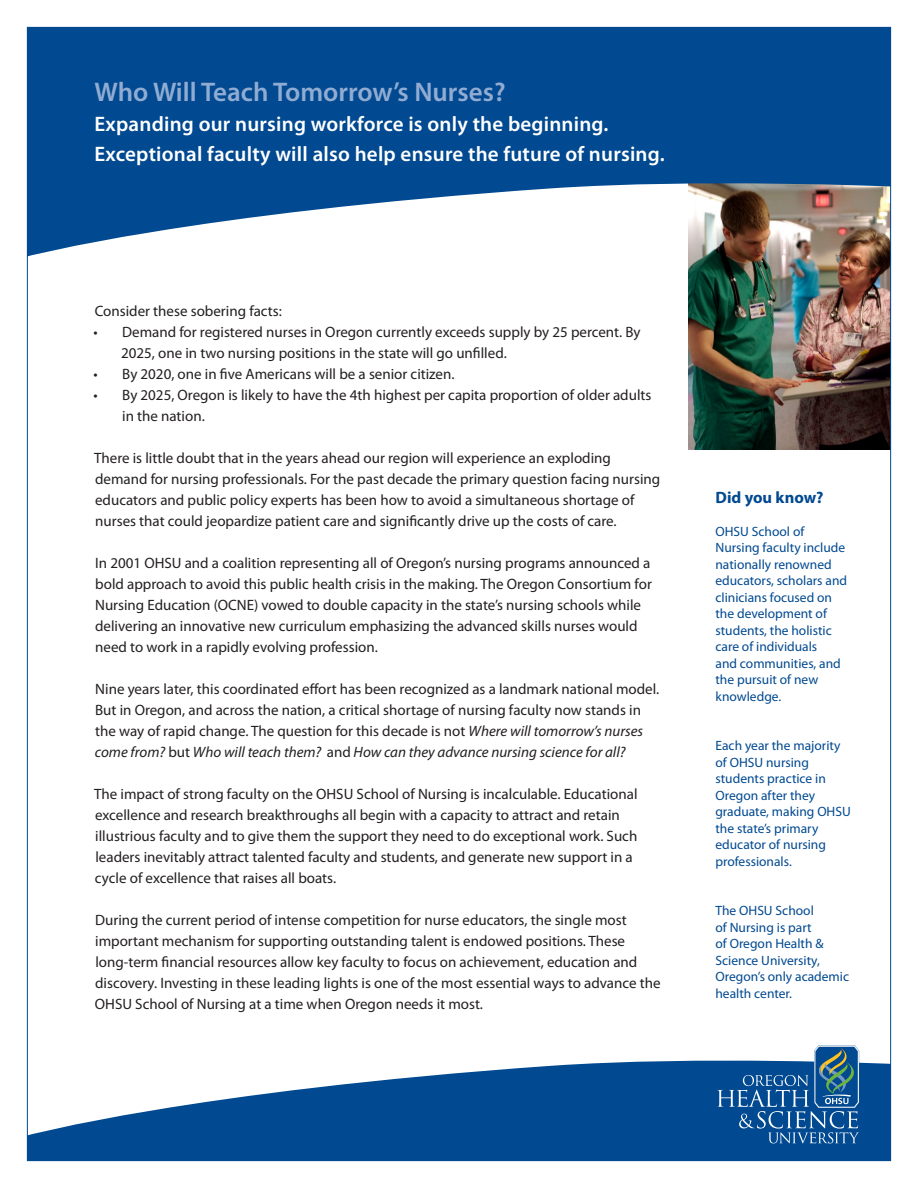
<style>
.page{position:relative;width:918px;height:1188px;background:#fff}
.page>*{position:absolute;margin:0;border:0;box-sizing:border-box;transform-origin:0 0}
.t1{font:600 27px "Myriad Pro";color:#91acd2}
.t2{font:600 21px "Myriad Pro";letter-spacing:.01em;color:#fff}
.t3{font:700 16.5px "Myriad Pro";color:#014990}
.t4{font:15px/21px "Myriad Pro";color:#231f20}
.t5{font:13.5px/16.5px "Myriad Pro";color:#014990}
.s1{font-style:italic}
</style>
<div class="page">
<img style="left:689px;top:257px;width:200px;height:193px">
<svg style="left:29px;top:29px;width:860px;height:228px;fill:#014990"></svg>
<svg style="left:27px;top:1055px;width:864px;height:106px;fill:#014990"></svg>
<svg style="left:716px;top:1045px;width:146px;height:98px;background:#3e74a6"></svg>
<svg style="left:876px;top:1160px;width:7px;height:2px"></svg>
<p class="t1" style="left:94px;top:75px;width:413px">Who Will Teach Tomorrow’s Nurses?</p>
<p class="t2" style="left:94px;top:111px;width:515px">Expanding our nursing workforce is only the beginning.</p>
<p class="t2" style="left:94px;top:141px;width:572px">Exceptional faculty will also help ensure the future of nursing.</p>
<p class="t4" style="left:95px;top:300px;width:189px">Consider these sobering facts:</p>
<p class="t4" style="left:121px;top:321px;width:521px;text-indent:-28px">• Demand for registered nurses in Oregon currently exceeds supply by 25 percent. By<br>2025, one in two nursing positions in the state will go unfilled.</p>
<p class="t4" style="left:93px;top:363px;width:363px">• By 2020, one in five Americans will be a senior citizen.</p>
<p class="t4" style="left:122px;top:384px;width:531px;text-indent:-29px">• By 2025, Oregon is likely to have the 4th highest per capita proportion of older adults in the nation.</p>
<p class="t4" style="left:94px;top:447px;width:568px">There is little doubt that in the years ahead our region will experience an exploding demand for nursing professionals. For the past decade the primary question facing nursing educators and public policy experts has been how to avoid a simultaneous shortage of nurses that could jeopardize patient care and significantly drive up the costs of care.</p>
<p class="t4" style="left:95px;top:552px;width:558px">In 2001 OHSU and a coalition representing all of Oregon’s nursing programs announced a bold approach to avoid this public health crisis in the making. The Oregon Consortium for Nursing Education (OCNE) vowed to double capacity in the state’s nursing schools while delivering an innovative new curriculum emphasizing the advanced skills nurses would need to work in a rapidly evolving profession.</p>
<p class="t4" style="left:95px;top:678px;width:566px">Nine years later, this coordinated effort has been recognized as a landmark national model.<br>But in Oregon, and across the nation, a critical shortage of nursing faculty now stands in the way of rapid change. The question for this decade is not <span class="s1">Where will tomorrow’s nurses come from?</span> but <span class="s1">Who will teach them?</span> and <span class="s1">How can they advance nursing science for all?</span></p>
<p class="t4" style="left:94px;top:783px;width:545px">The impact of strong faculty on the OHSU School of Nursing is incalculable. Educational excellence and research breakthroughs all begin with a capacity to attract and retain illustrious faculty and to give them the support they need to do exceptional work. Such leaders inevitably attract talented faculty and students, and generate new support in a cycle of excellence that raises all boats.</p>
<p class="t4" style="left:95px;top:909px;width:567px">During the current period of intense competition for nurse educators, the single most important mechanism for supporting outstanding talent is endowed positions. These long-term financial resources allow key faculty to focus on achievement, education and discovery. Investing in these leading lights is one of the most essential ways to advance the OHSU School of Nursing at a time when Oregon needs it most.</p>
<p class="t3" style="left:716px;top:487px;width:110px">Did you know?</p>
<p class="t5" style="left:716px;top:523px;width:133px">OHSU School of<br>Nursing faculty include nationally renowned educators, scholars and clinicians focused on the development of students, the holistic care of individuals<br>and communities, and the pursuit of new knowledge.</p>
<p class="t5" style="left:716px;top:737px;width:137px">Each year the majority of OHSU nursing students practice in<br>Oregon after they graduate, making OHSU the state’s primary educator of nursing professionals.</p>
<p class="t5" style="left:716px;top:902px;width:135px">The OHSU School<br>of Nursing is part<br>of Oregon Health &amp;<br>Science University,<br>Oregon’s only academic health center.</p>
</div>
